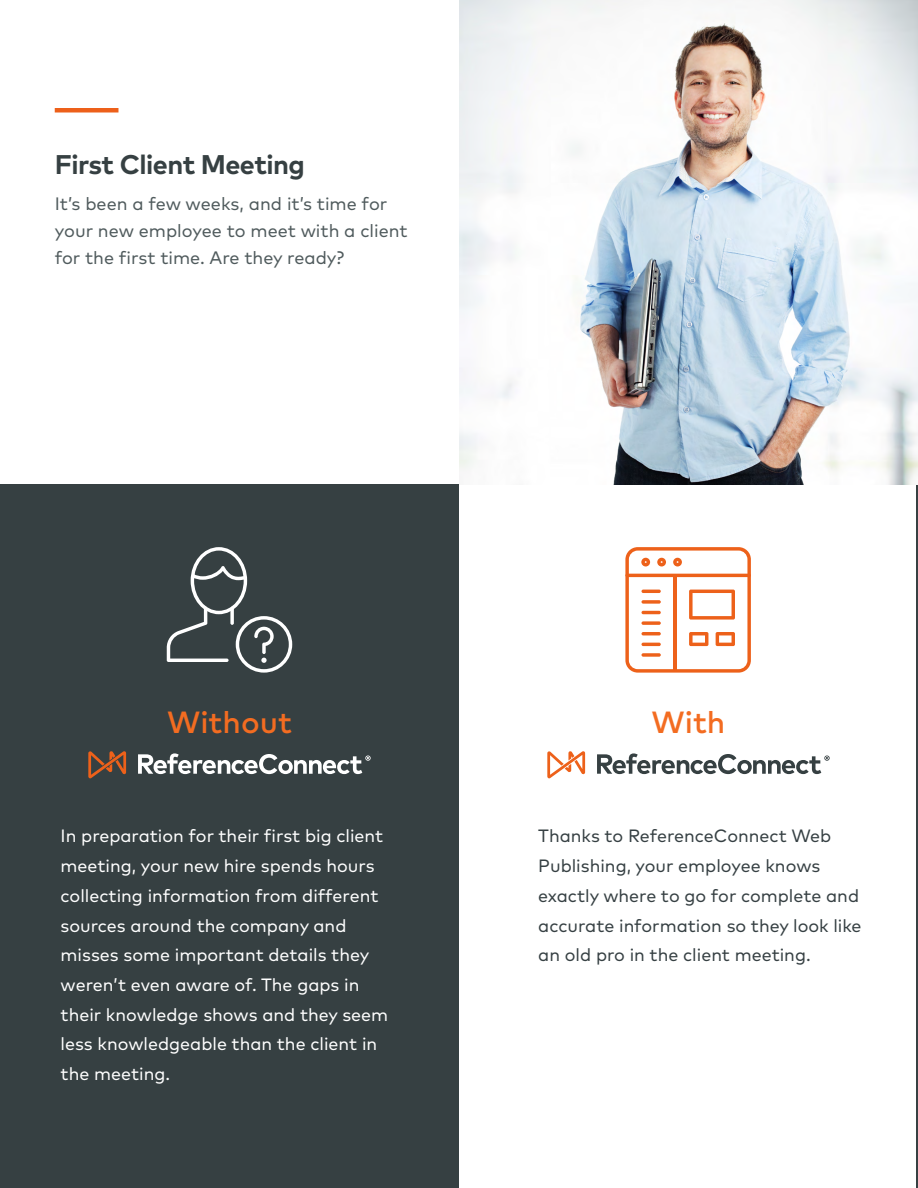
<style>
.page{position:relative;width:918px;height:1188px;background:#fff}
.page>*{position:absolute;margin:0;border:0;box-sizing:border-box;transform-origin:0 0}
.t1{font:500 30.6px "Mark Pro";color:#f36c21}
.t2{font:700 27px "Mark Pro";letter-spacing:-.02em;color:#364042}
.t3{font:18px/27px "Mark Pro";color:#505b5d}
.t4{font:17.85px/29.7px "Mark Pro";color:#fff}
.t5{font:17.85px/29.7px "Mark Pro";color:#364043}
</style>
<div class="page">
<div style="left:0;top:484px;width:459px;height:704px;background:#364042"></div>
<hr style="left:916px;top:484px;width:2px;height:704px;background:#364042">
<svg style="left:88px;top:751px;width:38px;height:27px"></svg>
<svg style="left:138px;top:753px;width:233px;height:21px"></svg>
<svg style="left:547px;top:751px;width:38px;height:27px"></svg>
<svg style="left:597px;top:753px;width:233px;height:21px"></svg>
<hr style="left:55px;top:108px;width:63px;height:4px;background:#ed601a">
<img style="left:459px;top:0;width:459px;height:484px">
<svg style="left:167px;top:547px;width:125px;height:126px"></svg>
<svg style="left:625px;top:547px;width:126px;height:126px"></svg>
<h2 class="t2" style="left:55px;top:144px;width:252px">First Client Meeting</h2>
<p class="t3" style="left:55px;top:189px;width:355px">It’s been a few weeks, and it’s time for your new employee to meet with a client for the first time. Are they ready?</p>
<h1 class="t1" style="left:167px;top:699px;width:126px">Without</h1>
<h1 class="t1" style="left:652px;top:699px;width:75px">With</h1>
<p class="t4" style="left:61px;top:820px;width:329px">In preparation for their first big client meeting, your new hire spends hours collecting information from different sources around the company and misses some important details they weren’t even aware of. The gaps in their knowledge shows and they seem less knowledgeable than the client in the meeting.</p>
<p class="t5" style="left:538px;top:820px;width:325px">Thanks to ReferenceConnect Web Publishing, your employee knows exactly where to go for complete and accurate information so they look like an old pro in the client meeting.</p>
</div>
